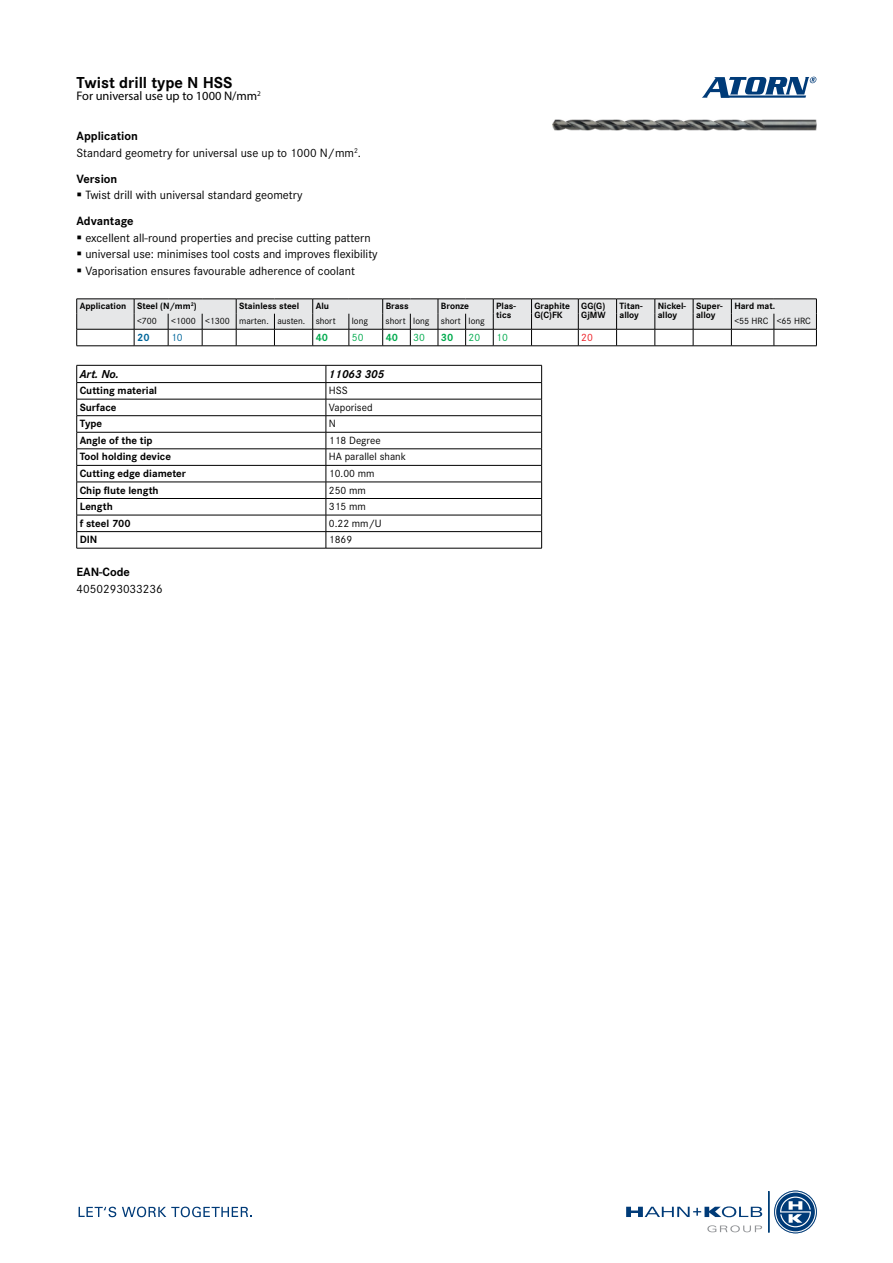
<style>
.page{position:relative;width:893px;height:1263px;background:#fff}
.page>*{position:absolute;margin:0;border:0;box-sizing:border-box;transform-origin:0 0}
.t1{font:700 16.5px "Corporate S Pro";color:#000}
.t2{font:12.45px/16.8px "Corporate S Pro";color:#000}
.t3{font:12.45px "Myriad Pro";color:#000}
.t4{font:700 12.45px "Corporate S Pro";color:#000}
.t5{font:italic 700 12px "Corporate S Pro";color:#000}
.t6{font:700 10.95px "Corporate S Pro";color:#000}
.t7{font:10.95px "Corporate S Pro";color:#000}
.t8{font:10.95px "Corporate S Pro";color:#00ab4e}
.t9{font:700 10.95px "Corporate S Pro";color:#00ab4e}
.t10{font:700 10.95px "Corporate S Pro";color:#00669b}
.t11{font:10.95px "Corporate S Pro";color:#00669b}
.t12{font:10.95px "Corporate S Pro";color:#ed1d24}
.t13{font:700 9.45px/9.4px "Corporate S Pro";color:#000}
.t14{font:9.45px "Corporate S Pro";color:#000}
.s1{font-weight:700}
</style>
<div class="page">
<img style="left:553px;top:119px;width:263px;height:12px">
<svg style="left:702px;top:77px;width:114px;height:21px"></svg>
<svg style="left:626px;top:1206px;width:136px;height:11px"></svg>
<hr style="left:768px;top:1191px;width:1px;height:41px;background:#003b78">
<svg style="left:775px;top:1191px;width:41px;height:42px"></svg>
<div style="left:774px;top:1191px;width:42px;height:42px;border:2px solid #fff;border-radius:50%"></div>
<div style="left:774px;top:1191px;width:42px;height:42px;border:1px solid #003b78;border-radius:50%"></div>
<svg style="left:707px;top:1225px;width:55px;height:7px"></svg>
<svg style="left:79px;top:1207px;width:37px;height:10px"></svg>
<svg style="left:122px;top:1206px;width:130px;height:11px"></svg>
<svg style="left:76px;top:299px;width:741px;height:48px"></svg>
<hr style="left:774px;top:346px;width:43px;height:1px;background:#000">
<hr style="left:77px;top:365px;width:249px;height:1px;background:#000">
<hr style="left:326px;top:365px;width:216px;height:1px;background:#000">
<hr style="left:77px;top:382px;width:249px;height:1px;background:#000">
<hr style="left:326px;top:382px;width:216px;height:1px;background:#000">
<hr style="left:77px;top:399px;width:249px;height:1px;background:#000">
<hr style="left:326px;top:399px;width:216px;height:1px;background:#000">
<hr style="left:77px;top:415px;width:249px;height:1px;background:#000">
<hr style="left:326px;top:415px;width:216px;height:1px;background:#000">
<hr style="left:77px;top:432px;width:249px;height:1px;background:#000">
<hr style="left:326px;top:432px;width:216px;height:1px;background:#000">
<hr style="left:77px;top:449px;width:249px;height:1px;background:#000">
<hr style="left:326px;top:449px;width:216px;height:1px;background:#000">
<hr style="left:77px;top:465px;width:249px;height:1px;background:#000">
<hr style="left:326px;top:465px;width:216px;height:1px;background:#000">
<hr style="left:77px;top:482px;width:249px;height:1px;background:#000">
<hr style="left:326px;top:482px;width:216px;height:1px;background:#000">
<hr style="left:77px;top:498px;width:249px;height:1px;background:#000">
<hr style="left:326px;top:498px;width:216px;height:1px;background:#000">
<hr style="left:77px;top:515px;width:249px;height:1px;background:#000">
<hr style="left:326px;top:515px;width:216px;height:1px;background:#000">
<hr style="left:77px;top:531px;width:249px;height:1px;background:#000">
<svg style="left:76px;top:365px;width:1px;height:183px"></svg>
<hr style="left:77px;top:548px;width:249px;height:1px;background:#000">
<hr style="left:326px;top:531px;width:216px;height:1px;background:#000">
<svg style="left:326px;top:365px;width:1px;height:183px"></svg>
<svg style="left:541px;top:365px;width:1px;height:183px"></svg>
<hr style="left:326px;top:548px;width:216px;height:1px;background:#000">
<h1 class="t1" style="left:77px;top:69px;width:158px">Twist drill type N HSS</h1>
<p class="t3" style="left:77px;top:88px;width:186px">For universal use up to 1000 N/mm<sup>2</sup></p>
<p class="t2" style="left:77px;top:127px;width:286px"><span class="s1">Application<br></span>Standard geometry for universal use up to 1000 N/mm<sup>2</sup>.</p>
<p class="t4" style="left:77px;top:169px;width:42px">Version</p>
<p class="t2" style="left:85px;top:186px;width:219px">Twist drill with universal standard geometry</p>
<p class="t4" style="left:77px;top:211px;width:59px">Advantage</p>
<p class="t2" style="left:85px;top:228px;width:294px">excellent all-round properties and precise cutting pattern universal use: minimises tool costs and improves flexibility<br>Vaporisation ensures favourable adherence of coolant</p>
<p class="t13" style="left:80px;top:300px;width:119px">Application Steel (N/mm<sup>2</sup>)</p>
<p class="t13" style="left:239px;top:300px;width:62px">Stainless steel</p>
<p class="t13" style="left:316px;top:300px;width:15px">Alu</p>
<p class="t13" style="left:386px;top:300px;width:25px">Brass</p>
<p class="t13" style="left:441px;top:300px;width:30px">Bronze</p>
<p class="t13" style="left:496px;top:300px;width:21px">Plas&shy;tics</p>
<p class="t13" style="left:534px;top:300px;width:37px">Graphite<br>G(C)FK</p>
<p class="t13" style="left:581px;top:300px;width:26px">GG(G)<br>GjMW</p>
<p class="t13" style="left:619px;top:300px;width:25px">Titan&shy;alloy</p>
<p class="t13" style="left:658px;top:300px;width:30px">Nickel&shy;alloy</p>
<p class="t13" style="left:696px;top:300px;width:28px">Super&shy;alloy</p>
<p class="t13" style="left:734px;top:300px;width:42px">Hard mat.</p>
<p class="t14" style="left:137px;top:314px;width:21px">&lt;700</p>
<p class="t14" style="left:171px;top:314px;width:166px">&lt;1000 &lt;1300 marten. austen. short</p>
<p class="t14" style="left:352px;top:314px;width:18px">long</p>
<p class="t14" style="left:386px;top:314px;width:101px">short long short long</p>
<p class="t14" style="left:734px;top:314px;width:78px">&lt;55 HRC &lt;65 HRC</p>
<p class="t10" style="left:137px;top:329px;width:14px">20</p>
<p class="t11" style="left:171px;top:329px;width:13px">10</p>
<p class="t9" style="left:316px;top:329px;width:14px">40</p>
<p class="t8" style="left:352px;top:329px;width:13px">50</p>
<p class="t9" style="left:386px;top:329px;width:14px">40</p>
<p class="t8" style="left:413px;top:329px;width:13px">30</p>
<p class="t9" style="left:441px;top:329px;width:14px">30</p>
<p class="t8" style="left:469px;top:329px;width:13px">20</p>
<p class="t8" style="left:496px;top:329px;width:13px">10</p>
<p class="t12" style="left:581px;top:329px;width:13px">20</p>
<p class="t5" style="left:80px;top:364px;width:41px">Art. No.</p>
<p class="t5" style="left:329px;top:364px;width:57px">11063 305</p>
<p class="t6" style="left:80px;top:382px;width:79px">Cutting material</p>
<p class="t7" style="left:329px;top:383px;width:20px">HSS</p>
<p class="t6" style="left:80px;top:398px;width:38px">Surface</p>
<p class="t7" style="left:329px;top:399px;width:45px">Vaporised</p>
<p class="t6" style="left:80px;top:415px;width:24px">Type</p>
<p class="t7" style="left:329px;top:416px;width:9px">N</p>
<p class="t6" style="left:80px;top:432px;width:74px">Angle of the tip</p>
<p class="t7" style="left:329px;top:432px;width:53px">118 Degree</p>
<p class="t6" style="left:80px;top:448px;width:93px">Tool holding device</p>
<p class="t7" style="left:329px;top:449px;width:79px">HA parallel shank</p>
<p class="t6" style="left:80px;top:465px;width:108px">Cutting edge diameter</p>
<p class="t7" style="left:329px;top:465px;width:47px">10.00 mm</p>
<p class="t6" style="left:80px;top:481px;width:81px">Chip flute length</p>
<p class="t7" style="left:329px;top:482px;width:39px">250 mm</p>
<p class="t6" style="left:80px;top:498px;width:35px">Length</p>
<p class="t7" style="left:329px;top:498px;width:39px">315 mm</p>
<p class="t6" style="left:80px;top:514px;width:53px">f steel 700</p>
<p class="t7" style="left:329px;top:515px;width:54px">0.22 mm/U</p>
<p class="t6" style="left:80px;top:531px;width:19px">DIN</p>
<p class="t7" style="left:329px;top:532px;width:25px">1869</p>
<p class="t4" style="left:77px;top:562px;width:55px">EAN-Code</p>
<p class="t2" style="left:77px;top:579px;width:88px">4050293033236</p>
</div>
